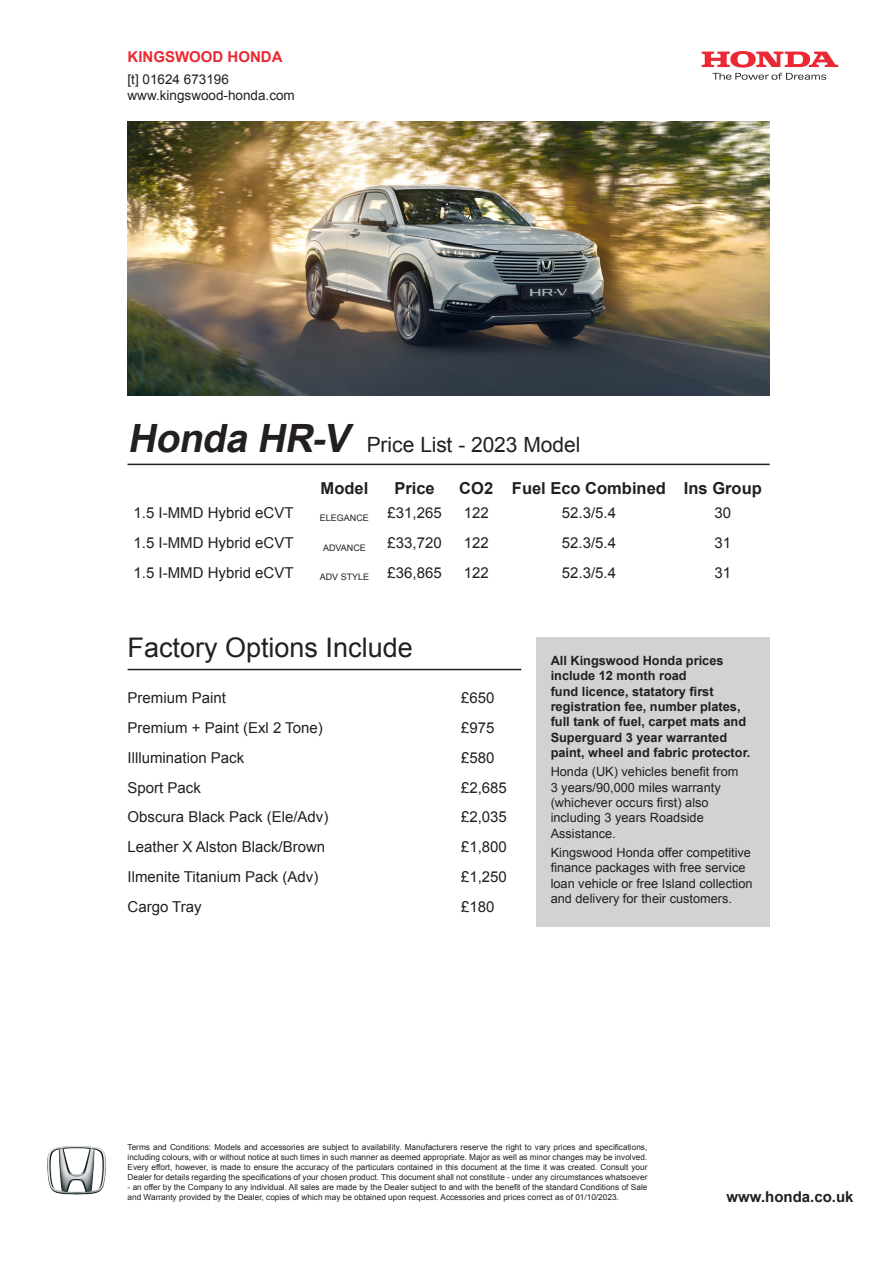
<style>
.page{position:relative;width:893px;height:1263px;background:#fff}
.page>*{position:absolute;margin:0;border:0;box-sizing:border-box;transform-origin:0 0}
.t1{font:italic 700 39px "Arial";color:#231f20}
.t2{font:27px "Arial";color:#231f20}
.t3{font:21px "Arial";letter-spacing:-.005em;color:#231f20}
.t4{font:700 16.5px "Arial";color:#231f20}
.t5{font:15px "Arial";color:#231f20}
.t6{font:700 15px "Arial";color:#231f20}
.t7{font:700 15px "Arial";color:#ea2934}
.t8{font:13.5px "Arial";color:#231f20}
.t9{font:12.75px/15.3px "Arial";color:#231f20}
.t10{font:700 12.75px/15.3px "Arial";color:#231f20}
.t11{font:9px "Arial";color:#231f20}
.t12{font:8.25px/9.9px "Arial";color:#231f20;text-align:justify}
</style>
<div class="page">
<hr style="left:128px;top:464px;width:642px;height:1px;background:#231f20">
<hr style="left:128px;top:669px;width:393px;height:1px;background:#231f20">
<div style="left:537px;top:638px;width:233px;height:289px;background:#d1d2d4"></div>
<svg style="left:702px;top:51px;width:136px;height:29px"></svg>
<img style="left:47px;top:1145px;width:59px;height:50px">
<img style="left:128px;top:121px;width:642px;height:274px">
<p class="t7" style="left:128px;top:47px;width:156px">KINGSWOOD HONDA</p>
<p class="t8" style="left:128px;top:71px;width:103px">[t] 01624 673196</p>
<p class="t8" style="left:128px;top:87px;width:169px">www.kingswood-honda.com</p>
<p class="t1" style="left:128px;top:412px;width:232px">Honda HR-V</p>
<p class="t3" style="left:367px;top:430px;width:215px">Price List - 2023 Model</p>
<p class="t4" style="left:321px;top:477px;width:49px">Model</p>
<p class="t4" style="left:394px;top:477px;width:42px">Price</p>
<p class="t4" style="left:459px;top:477px;width:35px">CO2</p>
<p class="t4" style="left:512px;top:477px;width:156px">Fuel Eco Combined</p>
<p class="t4" style="left:684px;top:477px;width:79px">Ins Group</p>
<p class="t5" style="left:134px;top:503px;width:162px">1.5 I-MMD Hybrid eCVT</p>
<p class="t11" style="left:320px;top:512px;width:51px">ELEGANCE</p>
<p class="t5" style="left:387px;top:503px;width:56px">£31,265</p>
<p class="t5" style="left:464px;top:503px;width:27px">122</p>
<p class="t5" style="left:562px;top:503px;width:56px">52.3/5.4</p>
<p class="t5" style="left:714px;top:503px;width:18px">30</p>
<p class="t5" style="left:134px;top:533px;width:162px">1.5 I-MMD Hybrid eCVT</p>
<p class="t11" style="left:323px;top:541px;width:44px">ADVANCE</p>
<p class="t5" style="left:387px;top:533px;width:56px">£33,720</p>
<p class="t5" style="left:464px;top:533px;width:27px">122</p>
<p class="t5" style="left:562px;top:533px;width:56px">52.3/5.4</p>
<p class="t5" style="left:714px;top:533px;width:18px">31</p>
<p class="t5" style="left:134px;top:563px;width:162px">1.5 I-MMD Hybrid eCVT</p>
<p class="t11" style="left:320px;top:571px;width:51px">ADV STYLE</p>
<p class="t5" style="left:387px;top:563px;width:56px">£36,865</p>
<p class="t5" style="left:464px;top:563px;width:27px">122</p>
<p class="t5" style="left:562px;top:563px;width:56px">52.3/5.4</p>
<p class="t5" style="left:714px;top:563px;width:18px">31</p>
<p class="t2" style="left:128px;top:630px;width:287px">Factory Options Include</p>
<p class="t5" style="left:128px;top:688px;width:100px">Premium Paint</p>
<p class="t5" style="left:461px;top:688px;width:35px">£650</p>
<p class="t5" style="left:128px;top:718px;width:197px">Premium + Paint (Exl 2 Tone)</p>
<p class="t5" style="left:461px;top:718px;width:35px">£975</p>
<p class="t5" style="left:128px;top:748px;width:118px">Illlumination Pack</p>
<p class="t5" style="left:461px;top:748px;width:35px">£580</p>
<p class="t5" style="left:128px;top:777px;width:75px">Sport Pack</p>
<p class="t5" style="left:461px;top:777px;width:47px">£2,685</p>
<p class="t5" style="left:128px;top:807px;width:202px">Obscura Black Pack (Ele/Adv)</p>
<p class="t5" style="left:461px;top:807px;width:47px">£2,035</p>
<p class="t5" style="left:128px;top:837px;width:199px">Leather X Alston Black/Brown</p>
<p class="t5" style="left:461px;top:837px;width:47px">£1,800</p>
<p class="t5" style="left:128px;top:867px;width:192px">Ilmenite Titanium Pack (Adv)</p>
<p class="t5" style="left:461px;top:867px;width:47px">£1,250</p>
<p class="t5" style="left:128px;top:896px;width:76px">Cargo Tray</p>
<p class="t5" style="left:461px;top:896px;width:35px">£180</p>
<p class="t10" style="left:551px;top:653px;width:201px">All Kingswood Honda prices include 12 month road<br>fund licence, statatory first registration fee, number plates, full tank of fuel, carpet mats and<br>Superguard 3 year warranted paint, wheel and fabric protector.</p>
<p class="t9" style="left:551px;top:764px;width:189px">Honda (UK) vehicles benefit from<br>3 years/90,000 miles warranty (whichever occurs first) also including 3 years Roadside<br>Assistance.</p>
<p class="t9" style="left:551px;top:845px;width:203px">Kingswood Honda offer competitive finance packages with free service loan vehicle or free Island collection and delivery for their customers.</p>
<p class="t12" style="left:128px;top:1142px;width:521px">Terms and Conditions: Models and accessories are subject to availability. Manufacturers reserve the right to vary prices and specifications, including colours, with or without notice at such times in such manner as deemed appropriate. Major as well as minor changes may be involved.<br>Every effort, however, is made to ensure the accuracy of the particulars contained in this document at the time it was created. Consult your Dealer for details regarding the specifications of your chosen product. This document shall not constitute - under any circumstances whatsoever</p>
<p class="t12" style="left:128px;top:1182px;width:521px">- an offer by the Company to any individual. All sales are made by the Dealer subject to and with the benefit of the standard Conditions of Sale and Warranty provided by the Dealer, copies of which may be obtained upon request. Accessories and prices correct as of 01/10/2023.</p>
<p class="t6" style="left:727px;top:1187px;width:128px">www.honda.co.uk</p>
</div>
